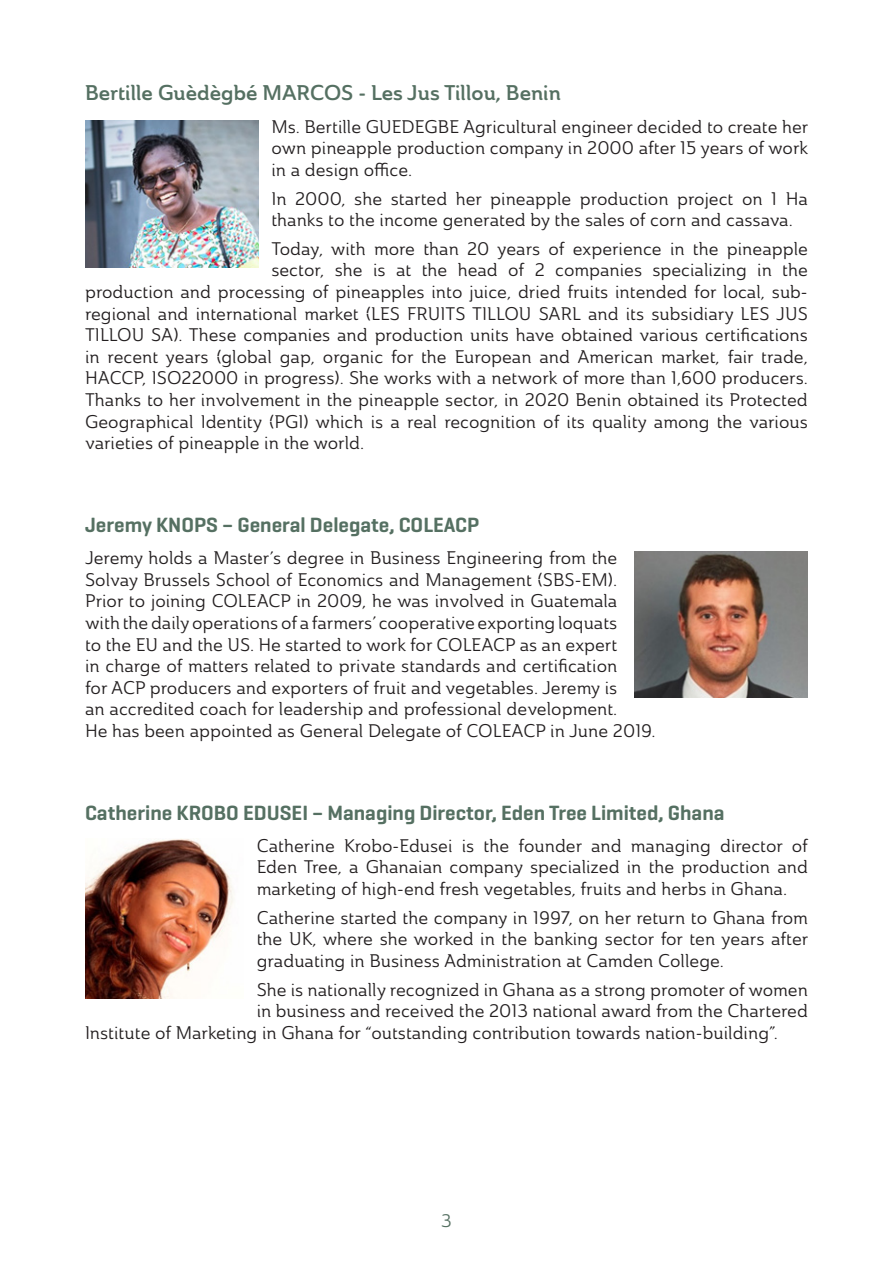
<style>
.page{position:relative;width:893px;height:1263px;background:#fff}
.page>*{position:absolute;margin:0;border:0;box-sizing:border-box;transform-origin:0 0}
.Titre_SOMMAIRE{font:600 21px "Geogrotesque";color:#557062}
._1_1_Titre{font:21px "Ainslie Nor Dem";color:#557062}
.Body{font:18px/21.6px "Ainslie Nor Reg";color:#231f20;text-align:justify}
.t1{font:18px "Ainslie Nor Reg";color:#557062}
</style>
<div class="page">
<img style="left:85px;top:121px;width:174px;height:146px">
<img style="left:634px;top:551px;width:174px;height:147px">
<img style="left:86px;top:838px;width:148px;height:161px">
<p class="_1_1_Titre" style="left:85px;top:79px;width:477px">Bertille Guèdègbé MARCOS - Les Jus Tillou, Benin</p>
<p class="Body" style="left:271px;top:115px;width:538px">Ms. Bertille GUEDEGBE Agricultural engineer decided to create her own pineapple production company in 2000 after 15 years of work in a design office.</p>
<p class="Body" style="left:271px;top:187px;width:538px">In 2000, she started her pineapple production project on 1 Ha thanks to the income generated by the sales of corn and cassava.</p>
<p class="Body" style="left:271px;top:238px;width:538px">Today, with more than 20 years of experience in the pineapple</p>
<p class="Body" style="left:271px;top:259px;width:538px">sector, she is at the head of 2 companies specializing in the</p>
<p class="Body" style="left:85px;top:281px;width:724px">production and processing of pineapples into juice, dried fruits intended for local, sub-</p>
<p class="Body" style="left:85px;top:302px;width:724px">regional and international market (LES FRUITS TILLOU SARL and its subsidiary LES JUS</p>
<p class="Body" style="left:85px;top:324px;width:724px">TILLOU SA). These companies and production units have obtained various certifications</p>
<p class="Body" style="left:85px;top:346px;width:724px">in recent years (global gap, organic for the European and American market, fair trade,</p>
<p class="Body" style="left:85px;top:367px;width:724px">HACCP, ISO22000 in progress). She works with a network of more than 1,600 producers.</p>
<p class="Body" style="left:85px;top:389px;width:724px">Thanks to her involvement in the pineapple sector, in 2020 Benin obtained its Protected</p>
<p class="Body" style="left:85px;top:410px;width:724px">Geographical Identity (PGI) which is a real recognition of its quality among the various</p>
<p class="Body" style="left:85px;top:432px;width:281px">varieties of pineapple in the world.</p>
<p class="Titre_SOMMAIRE" style="left:85px;top:512px;width:396px">Jeremy KNOPS – General Delegate, COLEACP</p>
<p class="Body" style="left:85px;top:547px;width:572px;text-align:left">Jeremy holds a Master’s degree in Business Engineering from the Solvay Brussels School of Economics and Management (SBS-EM).<br>Prior to joining COLEACP in 2009, he was involved in Guatemala with the daily operations of a farmers’ cooperative exporting loquats<br>to the EU and the US. He started to work for COLEACP as an expert<br>in charge of matters related to private standards and certification<br>for ACP producers and exporters of fruit and vegetables. Jeremy is<br>an accredited coach for leadership and professional development.<br>He has been appointed as General Delegate of COLEACP in June 2019.</p>
<p class="Titre_SOMMAIRE" style="left:85px;top:799px;width:641px">Catherine KROBO EDUSEI – Managing Director, Eden Tree Limited, Ghana</p>
<p class="Body" style="left:257px;top:834px;width:553px">Catherine Krobo-Edusei is the founder and managing director of Eden Tree, a Ghanaian company specialized in the production and marketing of high-end fresh vegetables, fruits and herbs in Ghana.</p>
<p class="Body" style="left:257px;top:906px;width:553px">Catherine started the company in 1997, on her return to Ghana from the UK, where she worked in the banking sector for ten years after graduating in Business Administration at Camden College.</p>
<p class="Body" style="left:257px;top:978px;width:553px">She is nationally recognized in Ghana as a strong promoter of women</p>
<p class="Body" style="left:257px;top:1000px;width:553px">in business and received the 2013 national award from the Chartered</p>
<p class="Body" style="left:85px;top:1021px;width:694px">Institute of Marketing in Ghana for “outstanding contribution towards nation-building”.</p>
<p class="t1" style="left:441px;top:1209px;width:12px">3</p>
</div>
